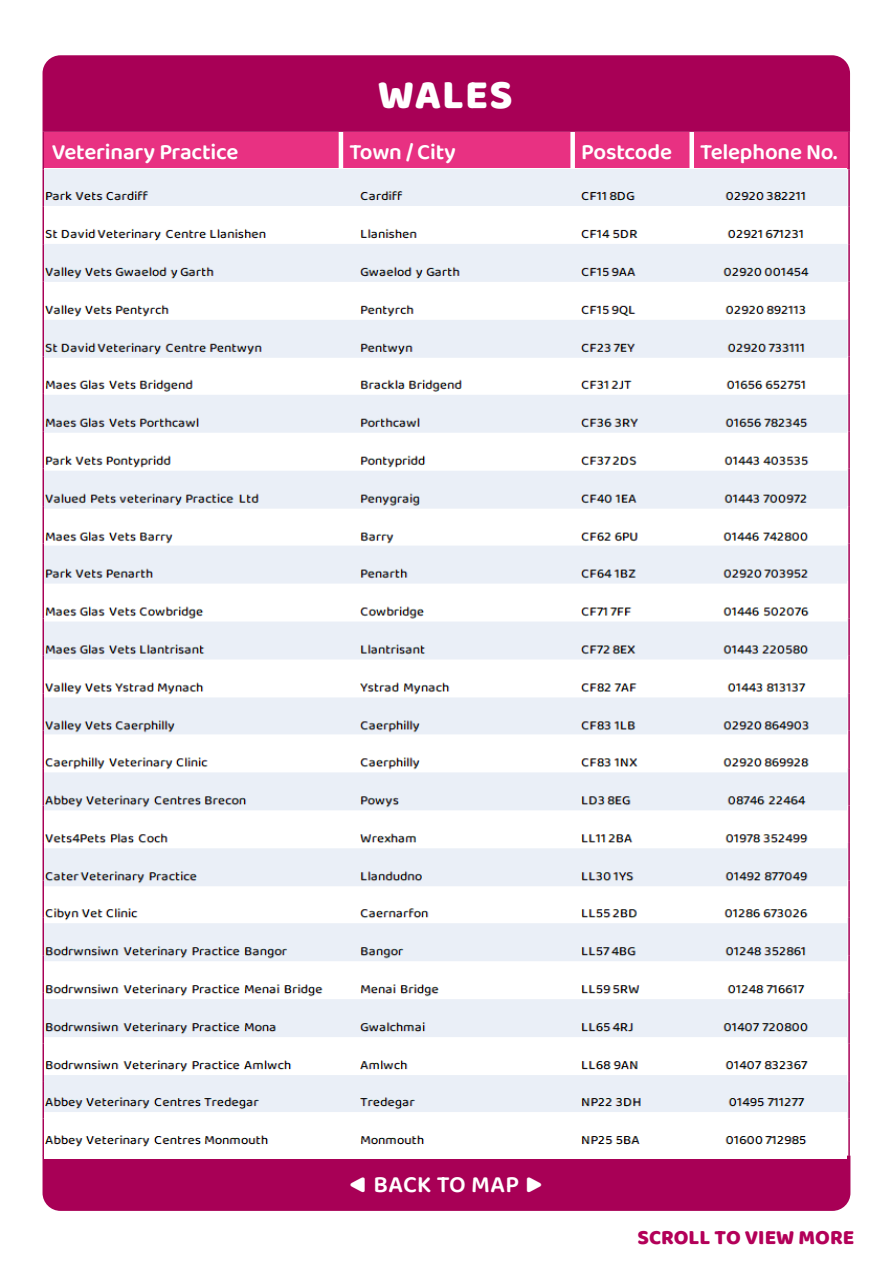
<style>
.page{position:relative;width:893px;height:1263px;background:#fff}
.page>*{position:absolute;margin:0;border:0;box-sizing:border-box;transform-origin:0 0}
.t1{font:800 42px "Baloo 2";letter-spacing:.03em;color:#fff}
.t2{font:600 24px "Baloo 2";letter-spacing:.01em;color:#fff}
.t3{font:600 22.5px "Baloo 2";letter-spacing:-.01em;color:#fff}
.t4{font:800 21px "Baloo 2";color:#b30059}
.s1{font-weight:800;font-size:27px}
</style>
<div class="page">
<div style="left:44px;top:132px;width:804px;height:37px;background:#e83182"></div>
<hr style="left:339px;top:132px;width:4px;height:37px;background:#fff">
<div style="left:570px;top:132px;width:5px;height:37px;background:#fff"></div>
<div style="left:689px;top:132px;width:5px;height:37px;background:#fff"></div>
<hr style="left:43px;top:132px;width:1px;height:37px;background:#a80056">
<hr style="left:43px;top:880px;width:1px;height:38px;background:#a80056">
<hr style="left:43px;top:918px;width:1px;height:37px;background:#a80056">
<hr style="left:43px;top:955px;width:1px;height:38px;background:#a80056">
<hr style="left:43px;top:993px;width:1px;height:51px;background:#a80056">
<hr style="left:43px;top:1044px;width:1px;height:37px;background:#a80056">
<hr style="left:43px;top:1081px;width:1px;height:37px;background:#a80056">
<hr style="left:43px;top:1118px;width:1px;height:38px;background:#a80056">
<hr style="left:848px;top:132px;width:2px;height:37px;background:#a80056">
<hr style="left:848px;top:880px;width:2px;height:38px;background:#a80056">
<hr style="left:848px;top:918px;width:2px;height:37px;background:#a80056">
<hr style="left:848px;top:955px;width:2px;height:38px;background:#a80056">
<hr style="left:848px;top:993px;width:2px;height:51px;background:#a80056">
<hr style="left:848px;top:1044px;width:2px;height:37px;background:#a80056">
<hr style="left:848px;top:1081px;width:2px;height:37px;background:#a80056">
<hr style="left:848px;top:1118px;width:2px;height:38px;background:#a80056">
<hr style="left:43px;top:169px;width:1px;height:38px;background:#a80056">
<hr style="left:848px;top:169px;width:2px;height:38px;background:#a80056">
<hr style="left:43px;top:207px;width:1px;height:37px;background:#a80056">
<hr style="left:848px;top:207px;width:2px;height:37px;background:#a80056">
<hr style="left:43px;top:244px;width:1px;height:38px;background:#a80056">
<hr style="left:848px;top:244px;width:2px;height:38px;background:#a80056">
<hr style="left:43px;top:282px;width:1px;height:37px;background:#a80056">
<hr style="left:848px;top:282px;width:2px;height:37px;background:#a80056">
<hr style="left:43px;top:319px;width:1px;height:37px;background:#a80056">
<hr style="left:848px;top:319px;width:2px;height:37px;background:#a80056">
<hr style="left:43px;top:356px;width:1px;height:38px;background:#a80056">
<hr style="left:848px;top:356px;width:2px;height:38px;background:#a80056">
<hr style="left:43px;top:394px;width:1px;height:37px;background:#a80056">
<hr style="left:848px;top:394px;width:2px;height:37px;background:#a80056">
<hr style="left:43px;top:431px;width:1px;height:38px;background:#a80056">
<hr style="left:848px;top:431px;width:2px;height:38px;background:#a80056">
<hr style="left:43px;top:469px;width:1px;height:37px;background:#a80056">
<hr style="left:848px;top:469px;width:2px;height:37px;background:#a80056">
<hr style="left:43px;top:506px;width:1px;height:37px;background:#a80056">
<hr style="left:848px;top:506px;width:2px;height:37px;background:#a80056">
<hr style="left:43px;top:543px;width:1px;height:38px;background:#a80056">
<hr style="left:848px;top:543px;width:2px;height:38px;background:#a80056">
<hr style="left:43px;top:581px;width:1px;height:37px;background:#a80056">
<hr style="left:848px;top:581px;width:2px;height:37px;background:#a80056">
<hr style="left:43px;top:618px;width:1px;height:38px;background:#a80056">
<hr style="left:848px;top:618px;width:2px;height:38px;background:#a80056">
<hr style="left:43px;top:656px;width:1px;height:37px;background:#a80056">
<hr style="left:848px;top:656px;width:2px;height:37px;background:#a80056">
<hr style="left:43px;top:693px;width:1px;height:38px;background:#a80056">
<hr style="left:848px;top:693px;width:2px;height:38px;background:#a80056">
<hr style="left:43px;top:731px;width:1px;height:37px;background:#a80056">
<hr style="left:848px;top:731px;width:2px;height:37px;background:#a80056">
<hr style="left:43px;top:768px;width:1px;height:37px;background:#a80056">
<hr style="left:848px;top:768px;width:2px;height:37px;background:#a80056">
<hr style="left:43px;top:805px;width:1px;height:38px;background:#a80056">
<hr style="left:848px;top:805px;width:2px;height:38px;background:#a80056">
<hr style="left:43px;top:843px;width:1px;height:37px;background:#a80056">
<hr style="left:848px;top:843px;width:2px;height:37px;background:#a80056">
<div style="left:43px;top:55px;width:807px;height:77px;background:#a80056"></div>
<div style="left:43px;top:1155px;width:807px;height:56px;background:#a80056"></div>
<img style="left:44px;top:169px;width:803px;height:989px">
<h1 class="t1" style="left:378px;top:66px;width:136px">WALES</h1>
<p class="t3" style="left:52px;top:136px;width:188px">Veterinary Practice</p>
<p class="t3" style="left:349px;top:136px;width:108px">Town / City</p>
<p class="t3" style="left:581px;top:136px;width:92px">Postcode</p>
<p class="t3" style="left:700px;top:136px;width:139px">Telephone No.</p>
<p class="t2" style="left:350px;top:1168px;width:194px"><span class="s1">◀</span> BACK TO MAP <span class="s1">▶</span></p>
<p class="t4" style="left:637px;top:1222px;width:218px">SCROLL TO VIEW MORE</p>
</div>
